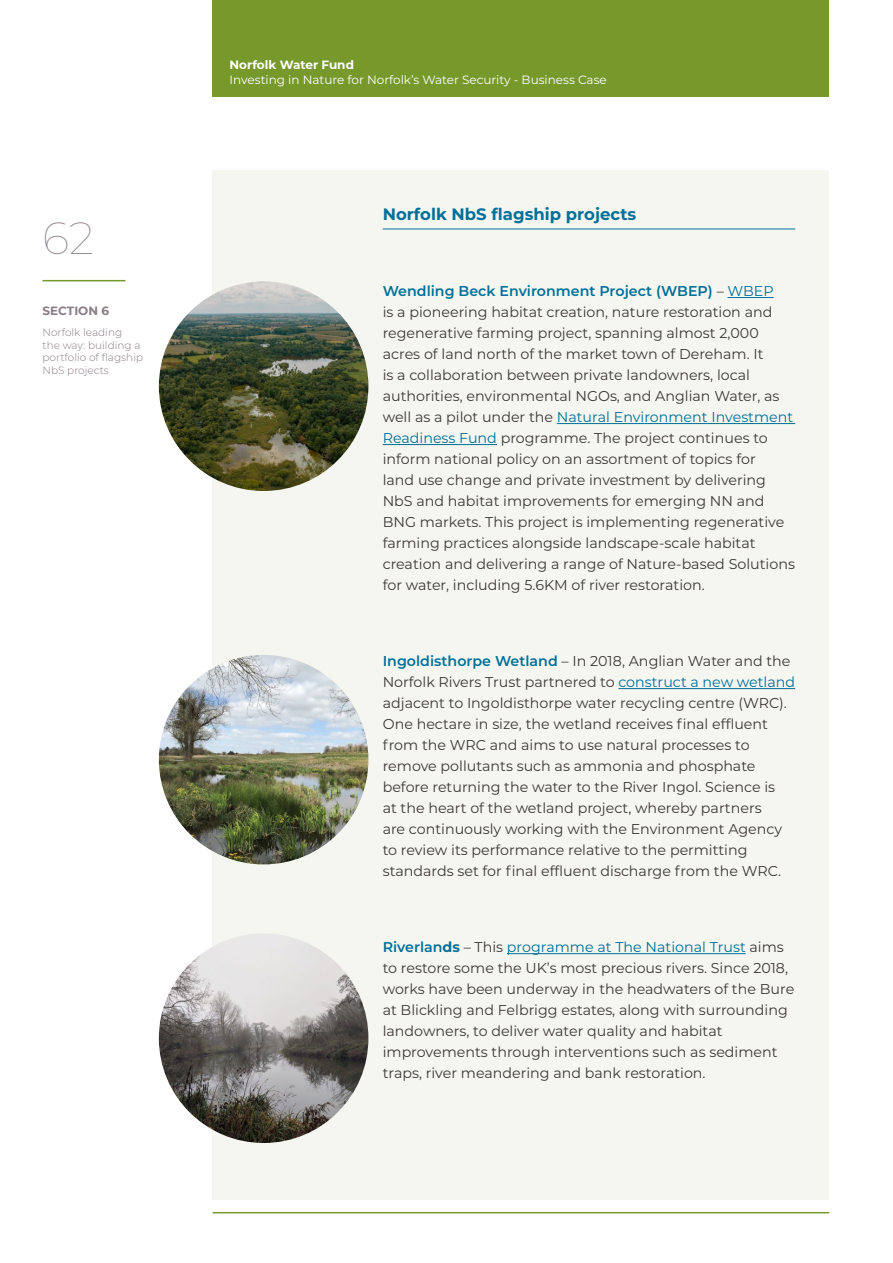
<style>
.page{position:relative;width:893px;height:1263px;background:#fff}
.page>*{position:absolute;margin:0;border:0;box-sizing:border-box;transform-origin:0 0}
.t1{font:100 45px "Montserrat";color:#8a7d86}
.t2{font:700 16.5px "Montserrat";color:#007099}
.t3{font:14.25px/21px "Montserrat";color:#3d3935}
.t4{font:12px "Montserrat";color:#fff}
.t5{font:700 12px "Montserrat";color:#fff}
.t6{font:700 12px "Montserrat";color:#8a7d86}
.t7{font:300 10.5px/12.6px "Montserrat";color:#8a7d86}
.s1{font-weight:600;color:#007099}
.s2{color:#007099}
.s3{font-weight:700;color:#007099}
</style>
<div class="page">
<div style="left:213px;top:0;width:616px;height:96px;background:#77992c"></div>
<hr style="left:213px;top:1212px;width:616px;height:1px;background:#77992c">
<hr style="left:43px;top:280px;width:82px;height:1px;background:#77992c">
<div style="left:213px;top:170px;width:616px;height:1029px;background:#f5f6ef"></div>
<hr style="left:383px;top:229px;width:412px;height:1px;background:#007099">
<hr style="left:727px;top:297px;width:47px;height:1px;background:#007099">
<hr style="left:557px;top:423px;width:238px;height:1px;background:#007099">
<hr style="left:383px;top:444px;width:114px;height:1px;background:#007099">
<hr style="left:618px;top:688px;width:177px;height:1px;background:#007099">
<hr style="left:507px;top:953px;width:239px;height:1px;background:#007099">
<img style="left:159px;top:281px;width:209px;height:210px;border-radius:105px">
<img style="left:159px;top:655px;width:209px;height:209px;border-radius:105px">
<img style="left:159px;top:933px;width:209px;height:210px;border-radius:105px">
<h1 class="t1" style="left:43px;top:208px;width:53px">62</h1>
<p class="t6" style="left:43px;top:302px;width:68px">SECTION 6</p>
<p class="t7" style="left:43px;top:326px;width:102px">Norfolk leading<br>the way: building a portfolio of flagship<br>NbS projects</p>
<p class="t5" style="left:230px;top:56px;width:126px">Norfolk Water Fund</p>
<p class="t4" style="left:230px;top:71px;width:379px">Investing in Nature for Norfolk’s Water Security - Business Case</p>
<p class="t2" style="left:383px;top:202px;width:255px">Norfolk NbS flagship projects</p>
<p class="t3" style="left:383px;top:280px;width:414px"><span class="s1">Wendling Beck Environment Project (WBEP)</span> – <span class="s2">WBEP<br></span>is a pioneering habitat creation, nature restoration and regenerative farming project, spanning almost 2,000 acres of land north of the market town of Dereham. It<br>is a collaboration between private landowners, local authorities, environmental NGOs, and Anglian Water, as well as a pilot under the <span class="s2">Natural Environment Investment Readiness Fund</span> programme. The project continues to inform national policy on an assortment of topics for<br>land use change and private investment by delivering NbS and habitat improvements for emerging NN and BNG markets. This project is implementing regenerative farming practices alongside landscape-scale habitat creation and delivering a range of Nature-based Solutions for water, including 5.6KM of river restoration.</p>
<p class="t3" style="left:383px;top:650px;width:414px"><span class="s1">Ingoldisthorpe Wetland</span> – In 2018, Anglian Water and the Norfolk Rivers Trust partnered to <span class="s2">construct a new wetland </span>adjacent to Ingoldisthorpe water recycling centre (WRC).<br>One hectare in size, the wetland receives final effluent from the WRC and aims to use natural processes to remove pollutants such as ammonia and phosphate before returning the water to the River Ingol. Science is<br>at the heart of the wetland project, whereby partners<br>are continuously working with the Environment Agency to review its performance relative to the permitting standards set for final effluent discharge from the WRC.</p>
<p class="t3" style="left:383px;top:936px;width:413px"><span class="s1">Riverlan</span><span class="s3">ds</span> – This <span class="s2">programme at The National Trust</span> aims to restore some the UK’s most precious rivers. Since 2018, works have been underway in the headwaters of the Bure at Blickling and Felbrigg estates, along with surrounding landowners, to deliver water quality and habitat improvements through interventions such as sediment traps, river meandering and bank restoration.</p>
</div>
